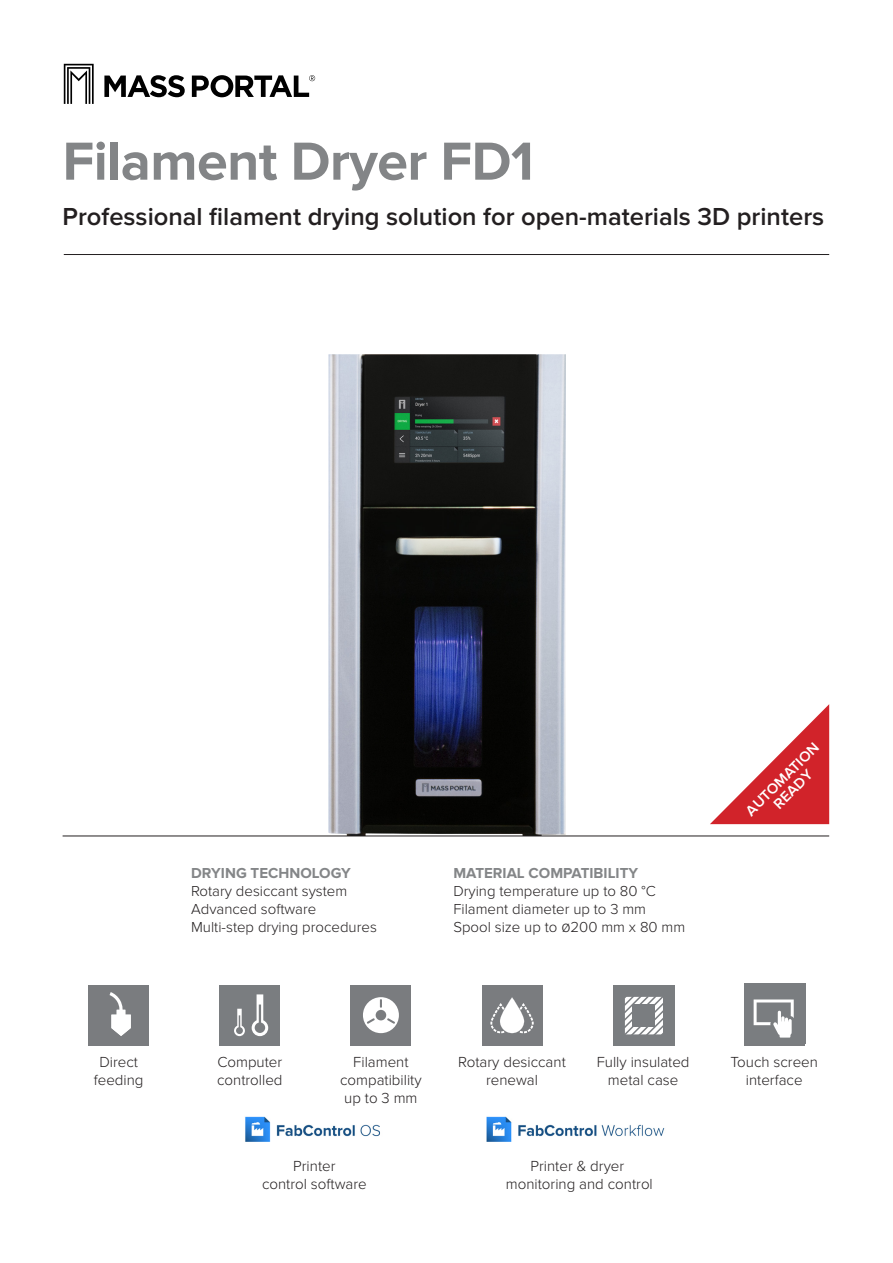
<style>
.page{position:relative;width:893px;height:1263px;background:#fff}
.page>*{position:absolute;margin:0;border:0;box-sizing:border-box;transform-origin:0 0}
.t1{font:700 55.5px "Proxima Nova";letter-spacing:-.01em;color:#838587}
.t2{font:600 25.5px "Proxima Nova";color:#231f20}
.Teksts_ievads{font:300 15.15px/18.1px "Proxima Nova";color:#231f20;text-align:center}
.Teksts_ievads-2{font:300 15px "Proxima Nova";color:#231f20}
.Feature_heading{font:700 15px "Proxima Nova";color:#848688}
.t3{font:600 14.85px/14.9px "Proxima Nova";color:#fff;text-align:center}
</style>
<div class="page">
<svg style="left:64px;top:64px;width:251px;height:40px"></svg>
<hr style="left:64px;top:254px;width:765px;height:1px;background:#231f20">
<img style="left:328px;top:354px;width:238px;height:481px">
<div style="left:744px;top:984px;width:61px;height:60px;background:#7a7d80"></div>
<svg style="left:754px;top:999px;width:40px;height:39px"></svg>
<div style="left:89px;top:985px;width:60px;height:60px;background:#7a7c7f"></div>
<div style="left:482px;top:985px;width:60px;height:60px;background:#7a7c7f"></div>
<div style="left:351px;top:985px;width:60px;height:60px;background:#7a7c7f"></div>
<hr style="left:63px;top:835px;width:766px;height:1px;background:#231f20">
<svg style="left:710px;top:704px;width:119px;height:120px"></svg>
<div style="left:219px;top:985px;width:61px;height:60px;background:#7a7d80"></div>
<svg style="left:252px;top:994px;width:16px;height:42px"></svg>
<svg style="left:234px;top:1009px;width:11px;height:27px"></svg>
<svg style="left:490px;top:997px;width:44px;height:36px"></svg>
<svg style="left:110px;top:992px;width:21px;height:44px"></svg>
<svg style="left:363px;top:997px;width:36px;height:36px"></svg>
<div style="left:614px;top:985px;width:60px;height:60px;background:#7a7d80"></div>
<svg style="left:625px;top:996px;width:38px;height:39px"></svg>
<div style="left:633px;top:1004px;width:22px;height:23px;background:#7a7d80"></div>
<img style="left:486px;top:1116px;width:179px;height:26px">
<img style="left:245px;top:1116px;width:135px;height:26px">
<p class="t1" style="left:63px;top:129px;width:473px">Filament Dryer FD1</p>
<p class="t2" style="left:63px;top:202px;width:763px">Professional filament drying solution for open-materials 3D printers</p>
<p class="Teksts_ievads" style="left:99px;top:1053px;width:40px">Direct</p>
<p class="Teksts_ievads" style="left:94px;top:1071px;width:51px">feeding</p>
<p class="Feature_heading" style="left:191px;top:864px;width:161px">DRYING TECHNOLOGY</p>
<p class="Teksts_ievads-2" style="left:191px;top:882px;width:158px">Rotary desiccant system</p>
<p class="Teksts_ievads-2" style="left:191px;top:900px;width:127px">Advanced software</p>
<p class="Teksts_ievads-2" style="left:191px;top:918px;width:187px">Multi-step drying procedures</p>
<p class="Feature_heading" style="left:453px;top:864px;width:186px">MATERIAL COMPATIBILITY</p>
<p class="Teksts_ievads-2" style="left:453px;top:882px;width:204px">Drying temperature up to 80 °C</p>
<p class="Teksts_ievads-2" style="left:453px;top:900px;width:194px">Filament diameter up to 3 mm</p>
<p class="Teksts_ievads-2" style="left:453px;top:918px;width:233px">Spool size up to 0200 mm x 80 mm</p>
<p class="t3" style="left:743px;top:808px;width:99px;rotate:-45deg">AUTOMATION<br>READY</p>
<p class="Teksts_ievads" style="left:217px;top:1053px;width:66px">Computer</p>
<p class="Teksts_ievads" style="left:217px;top:1071px;width:67px">controlled</p>
<p class="Teksts_ievads" style="left:340px;top:1053px;width:83px">Filament compatibility</p>
<p class="Teksts_ievads" style="left:344px;top:1089px;width:75px">up to 3 mm</p>
<p class="Teksts_ievads" style="left:458px;top:1053px;width:109px">Rotary desiccant renewal</p>
<p class="Teksts_ievads" style="left:597px;top:1053px;width:94px">Fully insulated</p>
<p class="Teksts_ievads" style="left:608px;top:1071px;width:72px">metal case</p>
<p class="Teksts_ievads" style="left:731px;top:1053px;width:89px">Touch screen</p>
<p class="Teksts_ievads" style="left:746px;top:1071px;width:58px">interface</p>
<p class="Teksts_ievads" style="left:293px;top:1157px;width:44px">Printer</p>
<p class="Teksts_ievads" style="left:262px;top:1175px;width:106px">control software</p>
<p class="Teksts_ievads" style="left:530px;top:1157px;width:95px">Printer &amp; dryer</p>
<p class="Teksts_ievads" style="left:506px;top:1175px;width:148px">monitoring and control</p>
</div>
